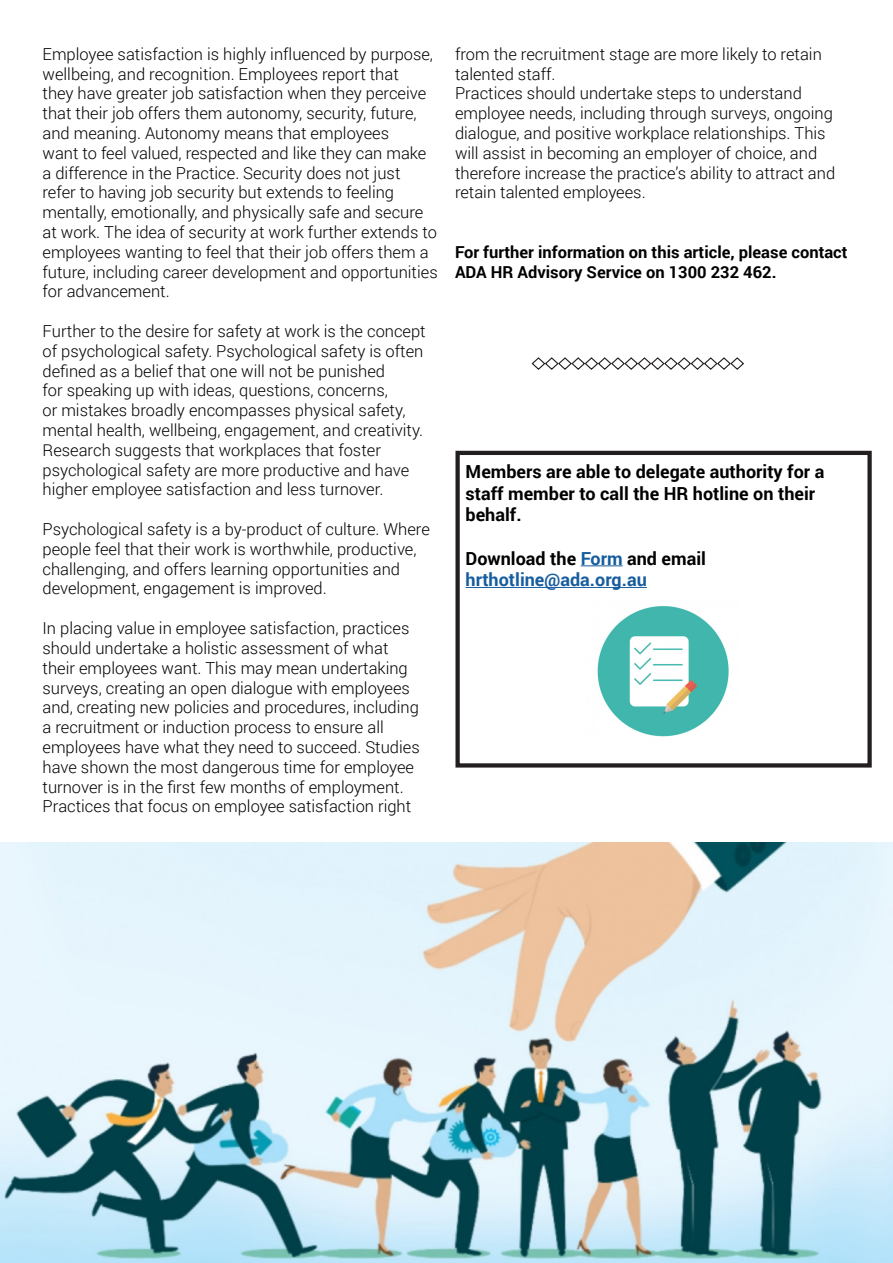
<style>
.page{position:relative;width:893px;height:1263px;background:#fff}
.page>*{position:absolute;margin:0;border:0;box-sizing:border-box;transform-origin:0 0}
.DI_Body_Font{font:700 18px/21.6px "Roboto";color:#000}
.DI_Body_Font-2{font:700 18px "Roboto";color:#175d9e}
.DI_Body_Font-3{font:300 16.5px/19.8px "Roboto";color:#000}
.DI_Body_Font-4{font:700 16.5px/19.8px "Roboto";color:#000}
.s1{color:#175d9e}
</style>
<div class="page">
<svg style="left:531px;top:357px;width:213px;height:13px"></svg>
<img style="left:0;top:842px;width:893px;height:421px">
<div style="left:455px;top:451px;width:417px;height:316px;border:4px solid #231f20"></div>
<hr style="left:581px;top:565px;width:42px;height:1px;background:#175d9e">
<hr style="left:466px;top:587px;width:181px;height:1px;background:#175d9e">
<img style="left:597px;top:606px;width:132px;height:131px">
<p class="DI_Body_Font-3" style="left:43px;top:43px;width:397px">Employee satisfaction is highly influenced by purpose, wellbeing, and recognition. Employees report that<br>they have greater job satisfaction when they perceive that their job offers them autonomy, security, future, and meaning. Autonomy means that employees<br>want to feel valued, respected and like they can make a difference in the Practice. Security does not just refer to having job security but extends to feeling mentally, emotionally, and physically safe and secure at work. The idea of security at work further extends to employees wanting to feel that their job offers them a future, including career development and opportunities for advancement.</p>
<p class="DI_Body_Font-3" style="left:43px;top:321px;width:385px">Further to the desire for safety at work is the concept of psychological safety. Psychological safety is often defined as a belief that one will not be punished<br>for speaking up with ideas, questions, concerns,<br>or mistakes broadly encompasses physical safety, mental health, wellbeing, engagement, and creativity.<br>Research suggests that workplaces that foster psychological safety are more productive and have higher employee satisfaction and less turnover.</p>
<p class="DI_Body_Font-3" style="left:43px;top:519px;width:389px">Psychological safety is a by-product of culture. Where people feel that their work is worthwhile, productive, challenging, and offers learning opportunities and development, engagement is improved.</p>
<p class="DI_Body_Font-3" style="left:43px;top:618px;width:379px">In placing value in employee satisfaction, practices should undertake a holistic assessment of what their employees want. This may mean undertaking surveys, creating an open dialogue with employees and, creating new policies and procedures, including a recruitment or induction process to ensure all employees have what they need to succeed. Studies have shown the most dangerous time for employee turnover is in the first few months of employment.<br>Practices that focus on employee satisfaction right</p>
<p class="DI_Body_Font-3" style="left:455px;top:43px;width:368px">from the recruitment stage are more likely to retain talented staff.</p>
<p class="DI_Body_Font-3" style="left:455px;top:83px;width:382px">Practices should undertake steps to understand employee needs, including through surveys, ongoing dialogue, and positive workplace relationships. This will assist in becoming an employer of choice, and therefore increase the practice’s ability to attract and retain talented employees.</p>
<p class="DI_Body_Font-4" style="left:455px;top:241px;width:394px">For further information on this article, please contact<br>ADA HR Advisory Service on 1300 232 462.</p>
<p class="DI_Body_Font" style="left:466px;top:460px;width:360px">Members are able to delegate authority for a staff member to call the HR hotline on their behalf.</p>
<p class="DI_Body_Font" style="left:466px;top:547px;width:242px">Download the <span class="s1">Form</span> and email</p>
<p class="DI_Body_Font-2" style="left:466px;top:567px;width:183px">hrthotline@ada.org.au</p>
</div>
